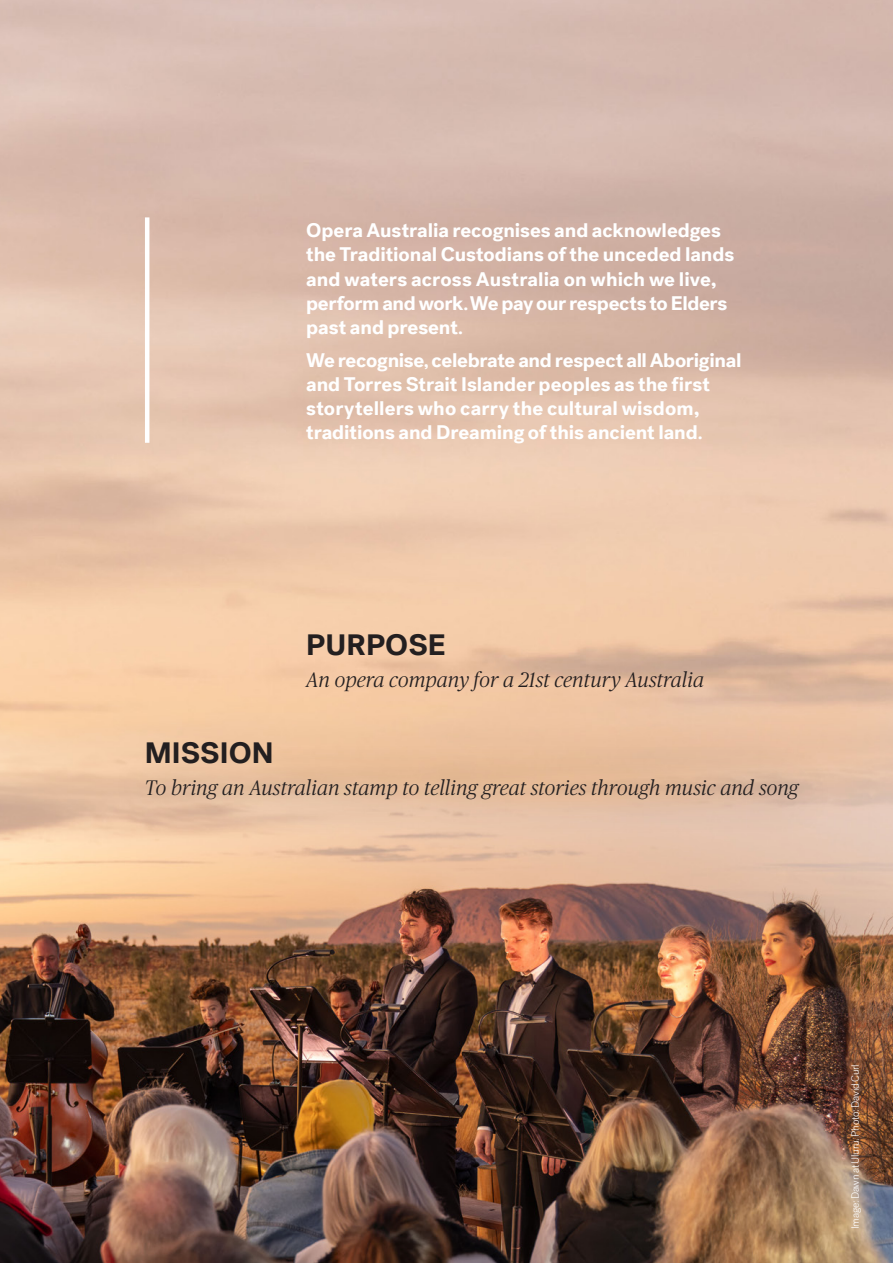
<style>
.page{position:relative;width:893px;height:1263px;background:#fff}
.page>*{position:absolute;margin:0;border:0;box-sizing:border-box;transform-origin:0 0}
.level_2_heading{font:700 30px "Post Grotesk";color:#231f20}
.t1{font:italic 300 21px "Publico Headline";letter-spacing:.005em;color:#231f20}
.t2{font:700 19.95px/24.3px "Post Grotesk";letter-spacing:-.005em;color:#fff}
.Photo_Captions{font:300 10.5px "Post Grotesk";letter-spacing:-.03em;color:#fff}
.s1{font-size:16.8px}
</style>
<div class="page">
<img style="left:0;top:0;width:893px;height:1263px">
<div style="left:111px;top:741px;width:724px;height:97px;background:#231f20;opacity:.75"></div>
<hr style="left:145px;top:217px;width:4px;height:226px;background:#fff">
<p class="t2" style="left:306px;top:218px;width:430px">Opera Australia recognises and acknowledges the Traditional Custodians of the unceded lands and waters across Australia on which we live, perform and work<span class="s1">.</span> We pay our respects to Elders past and present<span class="s1">.</span></p>
<p class="t2" style="left:306px;top:348px;width:437px">We recognise<span class="s1">,</span> celebrate and respect all Aboriginal and Torres Strait Islander peoples as the first storytellers who carry the cultural wisdom, traditions and Dreaming of this ancient land<span class="s1">.</span></p>
<p class="level_2_heading" style="left:306px;top:626px;width:141px">PURPOSE</p>
<p class="t1" style="left:306px;top:666px;width:399px">An opera company for a 21st century Australia</p>
<p class="level_2_heading" style="left:145px;top:733px;width:130px">MISSION</p>
<p class="t1" style="left:145px;top:773px;width:655px">To bring an Australian stamp to telling great stories through music and song</p>
<p class="Photo_Captions" style="left:849px;top:1229px;width:166px;rotate:-90deg">Image: Dawn at Uluru. Photo: David Curl</p>
</div>
